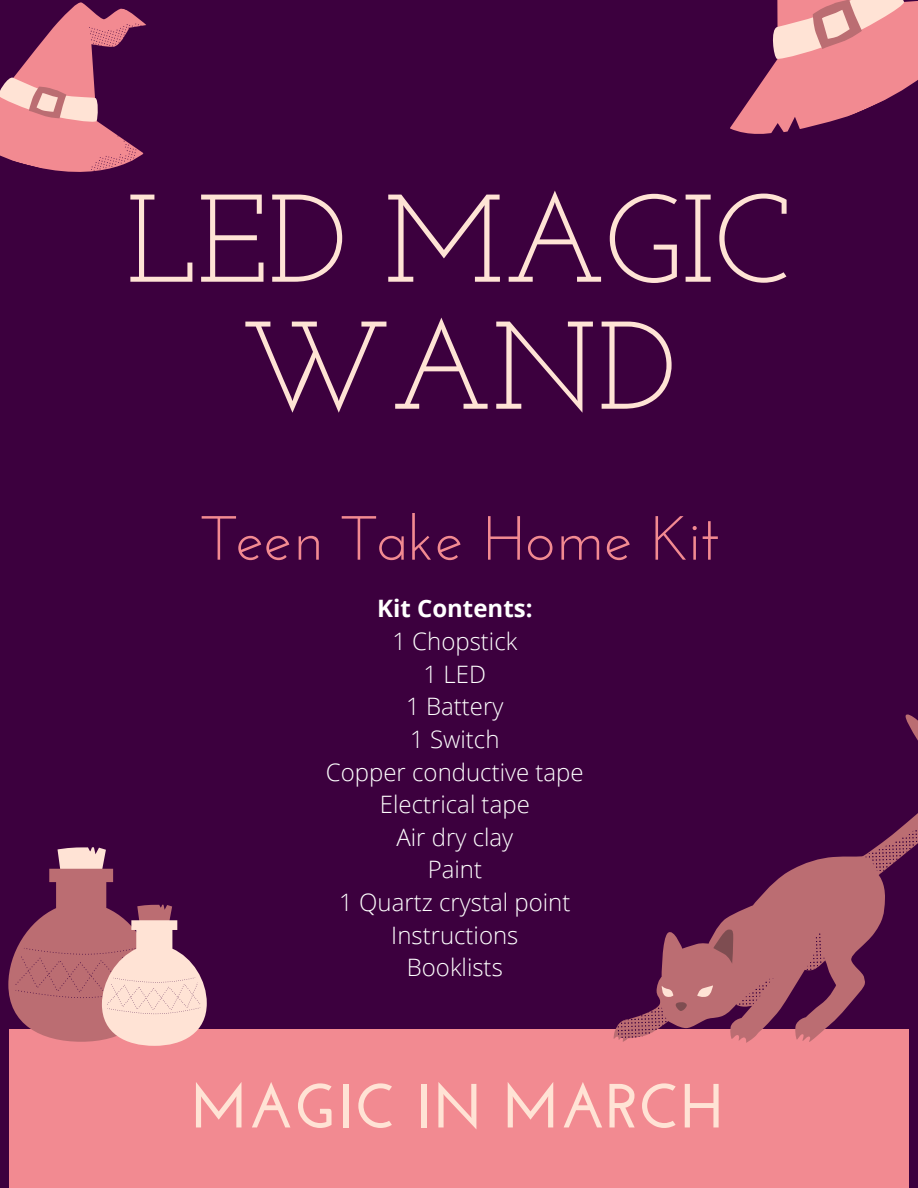
<style>
.page{position:relative;width:918px;height:1188px;background:#3c003e}
.page>*{position:absolute;margin:0;border:0;box-sizing:border-box;transform-origin:0 0}
.t1{font:124.5px/127.1px "Josefin Slab";color:#ffe3d5;text-align:center}
.t2{font:62.25px "Josefin Sans";color:#f28a91}
.t3{font:700 62.25px "Josefin Sans";color:#ffe3d5}
.t4{font:300 24px "Open Sans";color:#fff}
.t5{font:700 24px "Open Sans";color:#fff}
</style>
<div class="page">
<div style="left:9px;top:1029px;width:900px;height:159px;background:#f28a91"></div>
<svg style="left:613px;top:714px;width:305px;height:329px"></svg>
<svg style="left:736px;top:979px;width:34px;height:26px"></svg>
<svg style="left:807px;top:934px;width:18px;height:36px"></svg>
<svg style="left:865px;top:805px;width:53px;height:69px"></svg>
<svg style="left:713px;top:929px;width:20px;height:35px"></svg>
<svg style="left:697px;top:985px;width:16px;height:13px"></svg>
<svg style="left:618px;top:986px;width:69px;height:52px"></svg>
<svg style="left:0;top:2px;width:146px;height:170px"></svg>
<svg style="left:8px;top:847px;width:199px;height:199px"></svg>
<svg style="left:730px;top:1px;width:188px;height:133px;fill:#f28a91"></svg>
<svg style="left:762px;top:0;width:147px;height:68px;background:#de9399"></svg>
<p class="t1" style="left:126px;top:187px;width:666px">LED MAGIC<br>WAND</p>
<p class="t2" style="left:202px;top:513px;width:518px">Teen Take Home Kit</p>
<p class="t5" style="left:377px;top:592px;width:157px">Kit Contents:</p>
<p class="t4" style="left:392px;top:624px;width:126px">1 Chopstick</p>
<p class="t4" style="left:424px;top:657px;width:64px">1 LED</p>
<p class="t4" style="left:406px;top:690px;width:99px">1 Battery</p>
<p class="t4" style="left:410px;top:722px;width:91px">1 Switch</p>
<p class="t4" style="left:326px;top:755px;width:259px">Copper conductive tape</p>
<p class="t4" style="left:380px;top:788px;width:151px">Electrical tape</p>
<p class="t4" style="left:396px;top:820px;width:118px">Air dry clay</p>
<p class="t4" style="left:428px;top:853px;width:56px">Paint</p>
<p class="t4" style="left:339px;top:885px;width:233px">1 Quartz crystal point</p>
<p class="t4" style="left:391px;top:918px;width:129px">Instructions</p>
<p class="t4" style="left:407px;top:951px;width:97px">Booklists</p>
<p class="t3" style="left:190px;top:1081px;width:535px">MAGIC IN MARCH</p>
</div>
